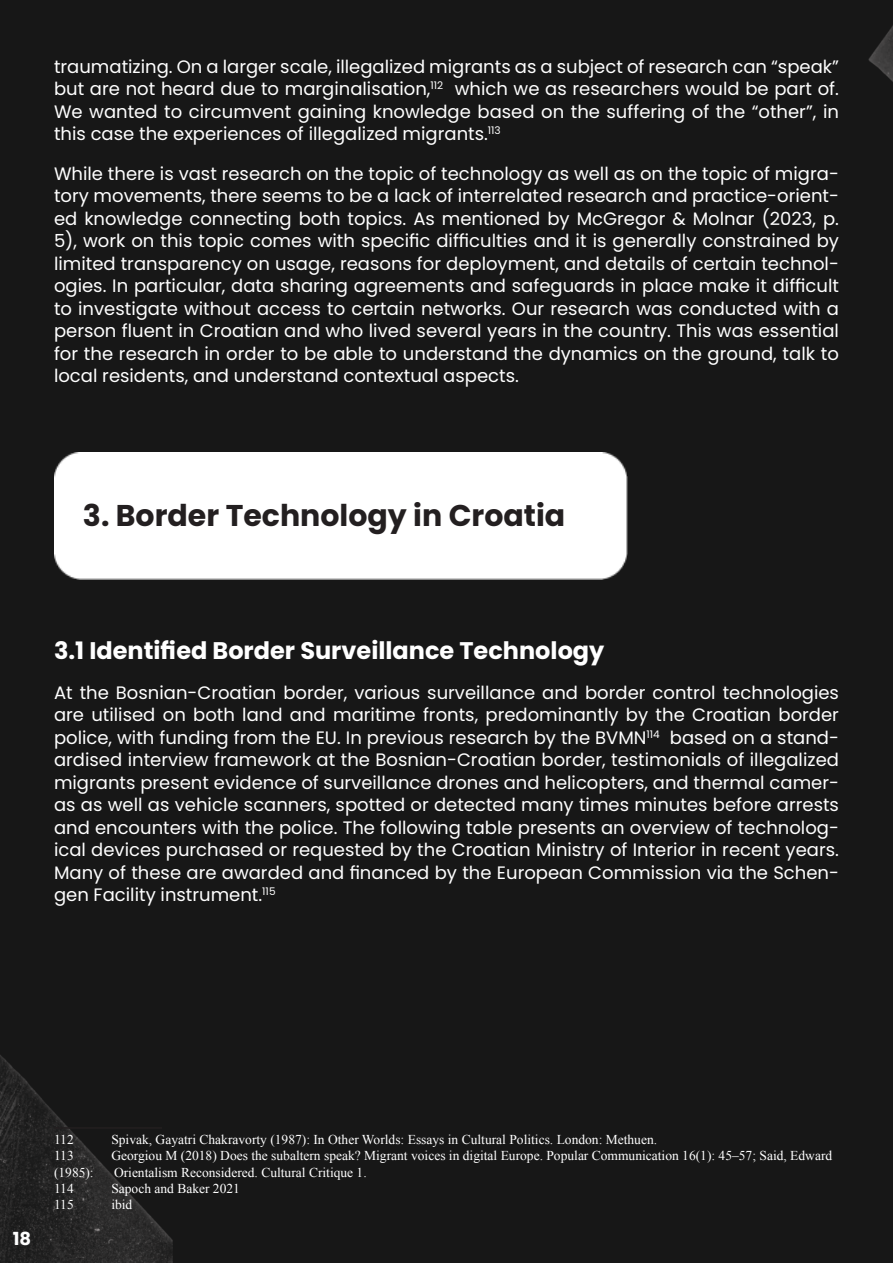
<style>
.page{position:relative;width:893px;height:1263px;background:#171717}
.page>*{position:absolute;margin:0;border:0;box-sizing:border-box;transform-origin:0 0}
.t1{font:700 30px "Poppins";color:#231f20}
.Paragraph_Style_1{font:700 24px "Poppins";color:#fff}
.Paragraph_Style_1-2{font:18px/22.5px "Poppins";color:#fff;text-align:justify}
.t2{font:700 18px "Poppins";color:#fff}
.t3{font:13.5px "Times New Roman";color:#fff}
</style>
<div class="page">
<hr style="left:54px;top:1127px;width:108px;height:2px;background:#231f20">
<img style="left:54px;top:453px;width:574px;height:126px">
<p class="Paragraph_Style_1-2" style="left:54px;top:55px;width:786px">traumatizing. On a larger scale, illegalized migrants as a subject of research can “speak” but are not heard due to marginalisation,<sup>112</sup> which we as researchers would be part of.<br>We wanted to circumvent gaining knowledge based on the suffering of the “other”, in this case the experiences of illegalized migrants.<sup>113</sup></p>
<p class="Paragraph_Style_1-2" style="left:54px;top:162px;width:786px">While there is vast research on the topic of technology as well as on the topic of migra&shy;tory movements, there seems to be a lack of interrelated research and practice-orient&shy;ed knowledge connecting both topics. As mentioned by McGregor &amp; Molnar (2023, p.<br>5), work on this topic comes with specific difficulties and it is generally constrained by limited transparency on usage, reasons for deployment, and details of certain technol&shy;ogies. In particular, data sharing agreements and safeguards in place make it difficult to investigate without access to certain networks. Our research was conducted with a person fluent in Croatian and who lived several years in the country. This was essential for the research in order to be able to understand the dynamics on the ground, talk to local residents, and understand contextual aspects.</p>
<p class="t1" style="left:83px;top:498px;width:484px">3. Border Technology in Croatia</p>
<p class="Paragraph_Style_1" style="left:54px;top:637px;width:552px">3.1 Identified Border Surveillance Technology</p>
<p class="Paragraph_Style_1-2" style="left:54px;top:681px;width:786px">At the Bosnian-Croatian border, various surveillance and border control technologies are utilised on both land and maritime fronts, predominantly by the Croatian border police, with funding from the EU. In previous research by the BVMN<sup>114</sup> based on a stand&shy;ardised interview framework at the Bosnian-Croatian border, testimonials of illegalized migrants present evidence of surveillance drones and helicopters, and thermal camer&shy;as as well as vehicle scanners, spotted or detected many times minutes before arrests and encounters with the police. The following table presents an overview of technolog&shy;ical devices purchased or requested by the Croatian Ministry of Interior in recent years.<br>Many of these are awarded and financed by the European Commission via the Schen&shy;gen Facility instrument.<sup>115</sup></p>
<p class="t2" style="left:13px;top:1228px;width:20px">18</p>
<p class="t3" style="left:54px;top:1130px;width:21px">112</p>
<p class="t3" style="left:111px;top:1130px;width:547px">Spivak, Gayatri Chakravorty (1987): In Other Worlds: Essays in Cultural Politics. London: Methuen.</p>
<p class="t3" style="left:54px;top:1147px;width:21px">113</p>
<p class="t3" style="left:111px;top:1147px;width:722px">Georgiou M (2018) Does the subaltern speak? Migrant voices in digital Europe. Popular Communication 16(1): 45–57; Said, Edward</p>
<p class="t3" style="left:54px;top:1163px;width:41px">(1985):</p>
<p class="t3" style="left:114px;top:1163px;width:254px">Orientalism Reconsidered. Cultural Critique 1.</p>
<p class="t3" style="left:54px;top:1179px;width:21px">114</p>
<p class="t3" style="left:111px;top:1179px;width:130px">Sapoch and Baker 2021</p>
<p class="t3" style="left:54px;top:1195px;width:21px">115</p>
<p class="t3" style="left:111px;top:1195px;width:23px">ibid</p>
</div>
